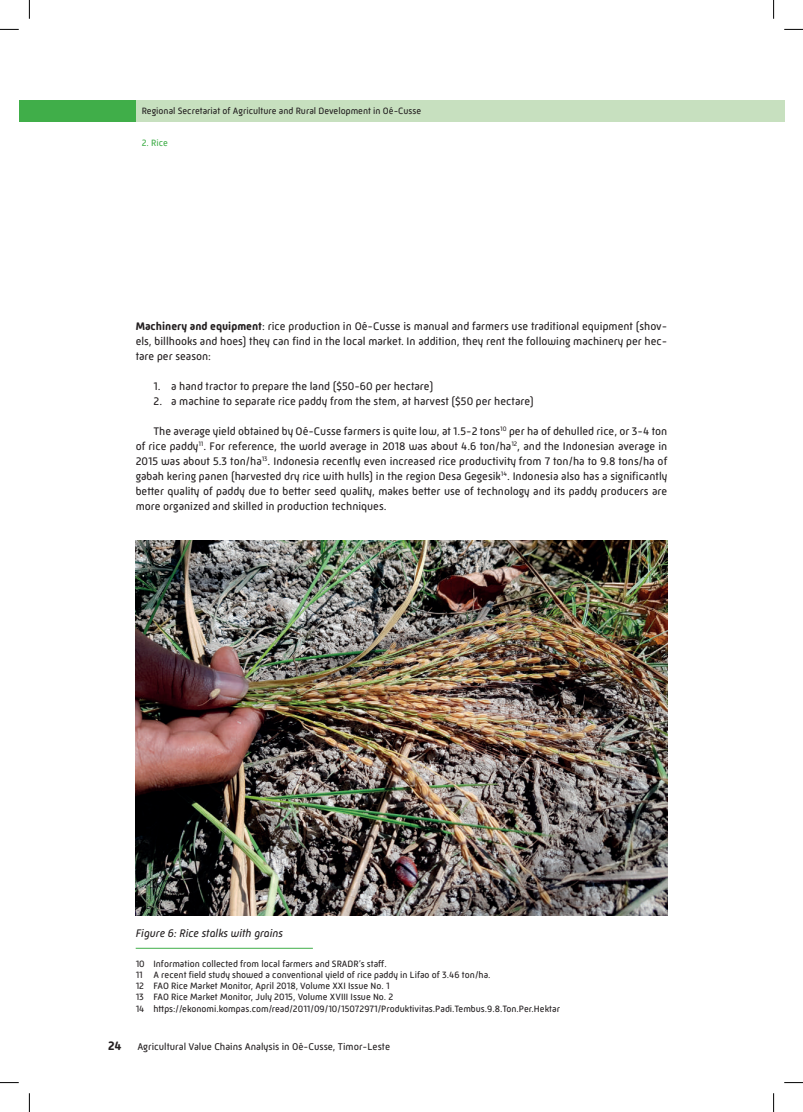
<style>
.page{position:relative;width:803px;height:1112px;background:#fff}
.page>*{position:absolute;margin:0;border:0;box-sizing:border-box;transform-origin:0 0}
.t1{font:700 12.5px "Mic 32 New Rounded";color:#231f20}
.t2{font:11.25px/15px "Mic 32 New Rounded";color:#231f20;text-align:justify}
.t3{font:italic 11.25px "Mic 32 New Rounded";color:#231f20}
.t4{font:10px "Mic 32 New Rounded";color:#231f20}
.t5{font:9.38px/11.2px "Mic 32 New Rounded";color:#231f20}
.t6{font:9.38px "Mic 32 New Rounded";color:#40ae49}
.s1{font-weight:700}
</style>
<div class="page">
<div style="left:773px;top:100px;width:11px;height:22px;background:#c7e0bf"></div>
<div style="left:19px;top:100px;width:754px;height:22px;background:#c7e0bf"></div>
<div style="left:19px;top:100px;width:117px;height:22px;background:#40ae49"></div>
<img style="left:136px;top:540px;width:531px;height:374px">
<hr style="left:136px;top:947px;width:177px;height:1px;background:#40ae49">
<svg style="left:0;top:29px;width:19px;height:1px"></svg>
<svg style="left:784px;top:29px;width:19px;height:1px"></svg>
<svg style="left:0;top:1082px;width:19px;height:1px"></svg>
<svg style="left:784px;top:1082px;width:19px;height:1px"></svg>
<svg style="left:29px;top:0;width:1px;height:19px"></svg>
<svg style="left:29px;top:1093px;width:1px;height:18px"></svg>
<svg style="left:773px;top:0;width:1px;height:19px"></svg>
<svg style="left:773px;top:1093px;width:1px;height:18px"></svg>
<p class="t5" style="left:142px;top:105px;width:281px">Regional Secretariat of Agriculture and Rural Development in Oé-Cusse</p>
<p class="t6" style="left:142px;top:138px;width:28px">2. Rice</p>
<p class="t2" style="left:136px;top:318px;width:533px"><span class="s1">Machinery and equipment</span>: rice production in Oé-Cusse is manual and farmers use traditional equipment (shov&shy;els, billhooks and hoes) they can find in the local market. In addition, they rent the following machinery per hec&shy;tare per season:</p>
<p class="t2" style="left:153px;top:378px;width:281px">1. a hand tractor to prepare the land ($50-60 per hectare)</p>
<p class="t2" style="left:153px;top:393px;width:382px">2. a machine to separate rice paddy from the stem, at harvest ($50 per hectare)</p>
<p class="t2" style="left:136px;top:423px;width:533px;text-indent:18px">The average yield obtained by Oé-Cusse farmers is quite low, at 1.5-2 tons<sup>10</sup> per ha of dehulled rice, or 3-4 ton of rice paddy<sup>11</sup>. For reference, the world average in 2018 was about 4.6 ton/ha<sup>12</sup>, and the Indonesian average in 2015 was about 5.3 ton/ha<sup>13</sup>. Indonesia recently even increased rice productivity from 7 ton/ha to 9.8 tons/ha of gabah kering panen (harvested dry rice with hulls) in the region Desa Gegesik<sup>14</sup>. Indonesia also has a significantly better quality of paddy due to better seed quality, makes better use of technology and its paddy producers are more organized and skilled in production techniques.</p>
<p class="t3" style="left:136px;top:926px;width:149px">Figure 6: Rice stalks with grains</p>
<p class="t5" style="left:136px;top:957px;width:426px">10 Information collected from local farmers and SRADR’s staff.<br>11 A recent field study showed a conventional yield of rice paddy in Lifao of 3.46 ton/ha.<br>12 FAO Rice Market Monitor, April 2018, Volume XXI Issue No. 1<br>13 FAO Rice Market Monitor, July 2015, Volume XVIII Issue No. 2<br>14 https://ekonomi.kompas.com/read/2011/09/10/15072971/Produktivitas.Padi.Tembus.9.8.Ton.Per.Hektar</p>
<p class="t1" style="left:108px;top:1038px;width:15px">24</p>
<p class="t4" style="left:137px;top:1040px;width:254px">Agricultural Value Chains Analysis in Oé-Cusse, Timor-Leste</p>
</div>
